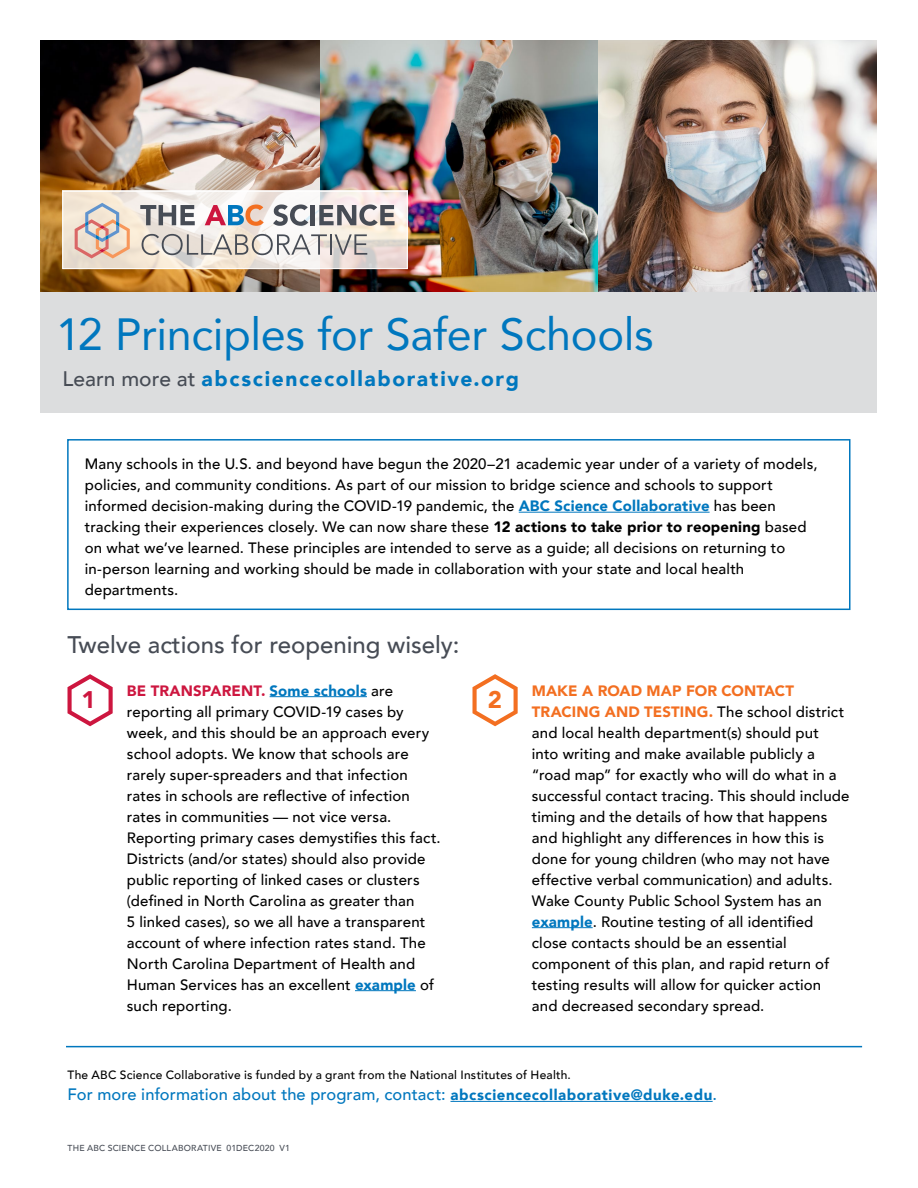
<style>
.page{position:relative;width:918px;height:1188px;background:#fff}
.page>*{position:absolute;margin:0;border:0;box-sizing:border-box;transform-origin:0 0}
.t1{font:45px "Avenir";letter-spacing:-.01em;color:#0077be}
.t2{font:500 24px "Avenir";color:#474c55}
.t3{font:900 24px "Avenir";color:#cd163f}
.t4{font:900 24px "Avenir";color:#f36f21}
.t5{font:900 21px "Avenir";letter-spacing:.08em;color:#0077be}
.t6{font:500 16.5px "Avenir";letter-spacing:.005em;color:#0077be}
.t7{font:500 15px/21px "Avenir";letter-spacing:.01em;color:#000}
.t8{font:500 12px "Avenir";letter-spacing:.02em;color:#000}
.t9{font:500 8.7px "Avenir";letter-spacing:.025em;color:#474c55}
.s1{font-weight:500;color:#474c55}
.s2{font-weight:900;color:#0077be}
.s3{font-weight:900}
.s4{font-weight:900;color:#cd163f}
.s5{font-weight:900;color:#f36f21}
.s6{font-weight:900;font-size:15px}
</style>
<div class="page">
<img style="left:320px;top:40px;width:278px;height:252px">
<img style="left:598px;top:40px;width:279px;height:252px">
<img style="left:40px;top:40px;width:280px;height:252px">
<hr style="left:532px;top:927px;width:61px;height:1px;background:#0077be">
<svg style="left:64px;top:193px;width:342px;height:74px"></svg>
<svg style="left:140px;top:205px;width:55px;height:20px"></svg>
<svg style="left:205px;top:205px;width:59px;height:21px"></svg>
<svg style="left:273px;top:205px;width:35px;height:21px"></svg>
<hr style="left:311px;top:205px;width:4px;height:20px;background:#474c55">
<svg style="left:319px;top:205px;width:76px;height:21px;background:#9a979a"></svg>
<svg style="left:142px;top:234px;width:185px;height:21px"></svg>
<hr style="left:330px;top:234px;width:2px;height:21px;background:#474c55">
<svg style="left:335px;top:234px;width:32px;height:21px"></svg>
<svg style="left:75px;top:203px;width:55px;height:55px;background:#ddc6bb"></svg>
<div style="left:62px;top:191px;width:346px;height:78px;border:1px solid #fff"></div>
<div style="left:36px;top:292px;width:846px;height:121px;background:#dcddde"></div>
<hr style="left:450px;top:1101px;width:263px;height:1px;background:#0077be">
<hr style="left:519px;top:512px;width:191px;height:1px;background:#0077be">
<div style="left:67px;top:439px;width:783px;height:171px;border:2px solid #0077be"></div>
<hr style="left:270px;top:696px;width:97px;height:1px;background:#0077be">
<hr style="left:355px;top:990px;width:61px;height:1px;background:#0077be">
<hr style="left:66px;top:1046px;width:796px;height:1px;background:#0077be">
<svg style="left:68px;top:674px;width:45px;height:52px"></svg>
<svg style="left:473px;top:674px;width:45px;height:52px"></svg>
<div style="left:6px;top:11px;width:34px;height:417px;background:#fff"></div>
<div style="left:878px;top:11px;width:33px;height:417px;background:#fff"></div>
<p class="t1" style="left:56px;top:298px;width:599px">12 Principles for Safer Schools</p>
<p class="t5" style="left:63px;top:360px;width:458px"><span class="s1">Learn more at</span> abcsciencecollaborative.org</p>
<p class="t7" style="left:85px;top:453px;width:734px">Many schools in the U.S. and beyond have begun the 2020–21 academic year under of a variety of models, policies, and community conditions. As part of our mission to bridge science and schools to support informed decision-making during the COVID-19 pandemic, the <span class="s2">ABC Science Collaborative</span> has been tracking their experiences closely. We can now share these <span class="s3">12 actions to take prior to reopening</span> based on what we’ve learned. These principles are intended to serve as a guide; all decisions on returning to in-person learning and working should be made in collaboration with your state and local health departments.</p>
<p class="t2" style="left:68px;top:623px;width:394px">Twelve actions for reopening wisely:</p>
<p class="t7" style="left:127px;top:679px;width:315px"><span class="s4">BE TRANSPARENT.</span> <span class="s2">Some schools</span> are reporting all primary COVID-19 cases by week, and this should be an approach every school adopts. We know that schools are rarely super-spreaders and that infection rates in schools are reflective of infection rates in communities — not vice versa.<br>Reporting primary cases demystifies this fact.<br>Districts (and/or states) should also provide public reporting of linked cases or clusters (defined in North Carolina as greater than<br>5 linked cases), so we all have a transparent account of where infection rates stand. The North Carolina Department of Health and Human Services has an excellent <span class="s2">example</span> of such reporting.</p>
<p class="t3" style="left:81px;top:679px;width:16px">1</p>
<p class="t4" style="left:488px;top:679px;width:16px">2</p>
<p class="t7" style="left:532px;top:679px;width:319px"><span class="s5">MAKE A ROAD MAP FOR CONTACT TRACING AND TESTING.</span> The school district and local health department(s) should put<br>into writing and make available publicly a “road map” for exactly who will do what in a successful contact tracing. This should include timing and the details of how that happens and highlight any differences in how this is done for young children (who may not have effective verbal communication) and adults.<br>Wake County Public School System has an <span class="s2">example</span>. Routine testing of all identified close contacts should be an essential component of this plan, and rapid return of testing results will allow for quicker action and decreased secondary spread.</p>
<p class="t8" style="left:68px;top:1065px;width:505px">The ABC Science Collaborative is funded by a grant from the National Institutes of Health.</p>
<p class="t6" style="left:68px;top:1080px;width:651px">For more information about the program, contact: <span class="s6">abcsciencecollaborative@duke.edu</span>.</p>
<p class="t9" style="left:68px;top:1141px;width:224px">THE ABC SCIENCE COLLABORATIVE 01DEC2020 V1</p>
</div>
